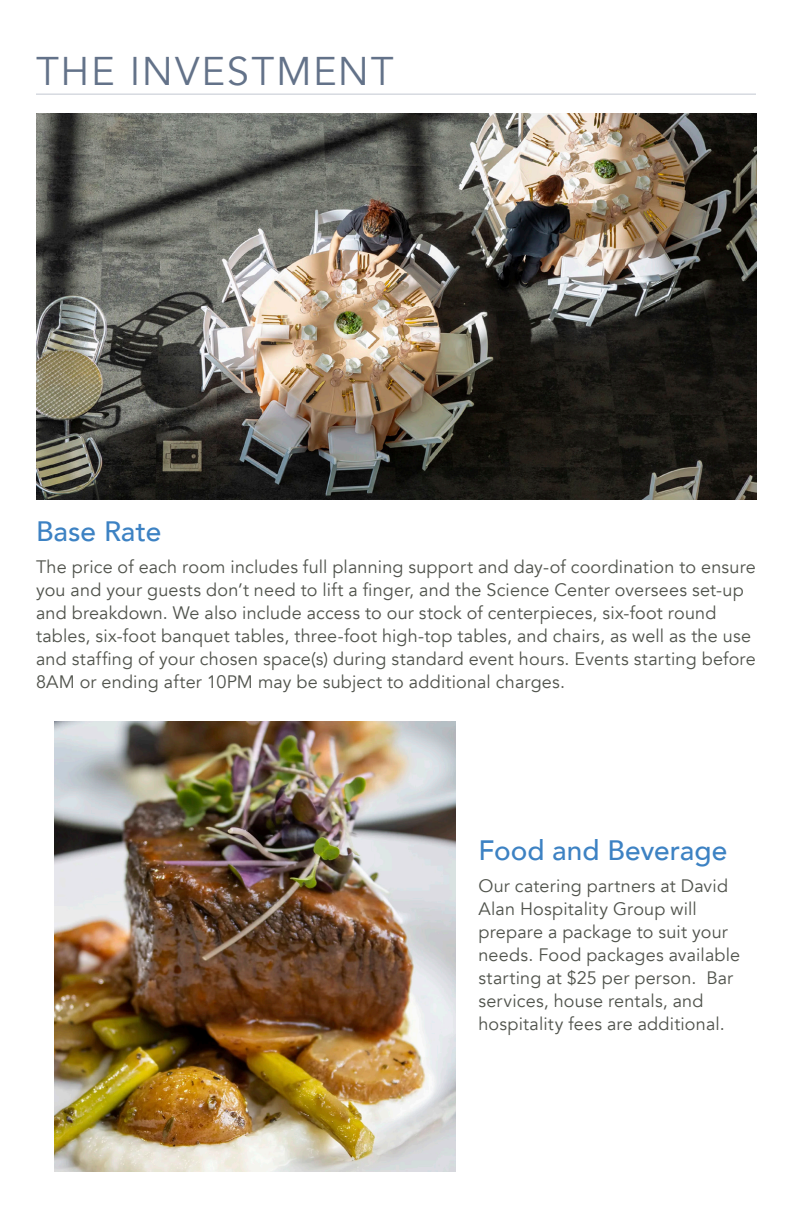
<style>
.page{position:relative;width:792px;height:1224px;background:#fff}
.page>*{position:absolute;margin:0;border:0;box-sizing:border-box;transform-origin:0 0}
.Headers{font:40px "Avenir";letter-spacing:.04em;color:#637289}
.Subheads{font:500 28px "Avenir";color:#3d82c3}
.Text{font:18px/23px "Avenir";letter-spacing:.01em;color:#50534c}
</style>
<div class="page">
<hr style="left:36px;top:94px;width:720px;height:1px;background:#c2c8d1">
<img style="left:36px;top:114px;width:720px;height:385px">
<img style="left:54px;top:721px;width:402px;height:450px">
<p class="Headers" style="left:36px;top:47px;width:359px">THE INVESTMENT</p>
<p class="Subheads" style="left:36px;top:507px;width:127px">Base Rate</p>
<p class="Text" style="left:36px;top:555px;width:721px">The price of each room includes full planning support and day-of coordination to ensure you and your guests don’t need to lift a finger, and the Science Center oversees set-up and breakdown. We also include access to our stock of centerpieces, six-foot round tables, six-foot banquet tables, three-foot high-top tables, and chairs, as well as the use and staffing of your chosen space(s) during standard event hours. Events starting before 8AM or ending after 10PM may be subject to additional charges.</p>
<p class="Subheads" style="left:478px;top:826px;width:250px">Food and Beverage</p>
<p class="Text" style="left:478px;top:875px;width:263px">Our catering partners at David<br>Alan Hospitality Group will prepare a package to suit your needs. Food packages available starting at $25 per person. Bar services, house rentals, and hospitality fees are additional.</p>
</div>
